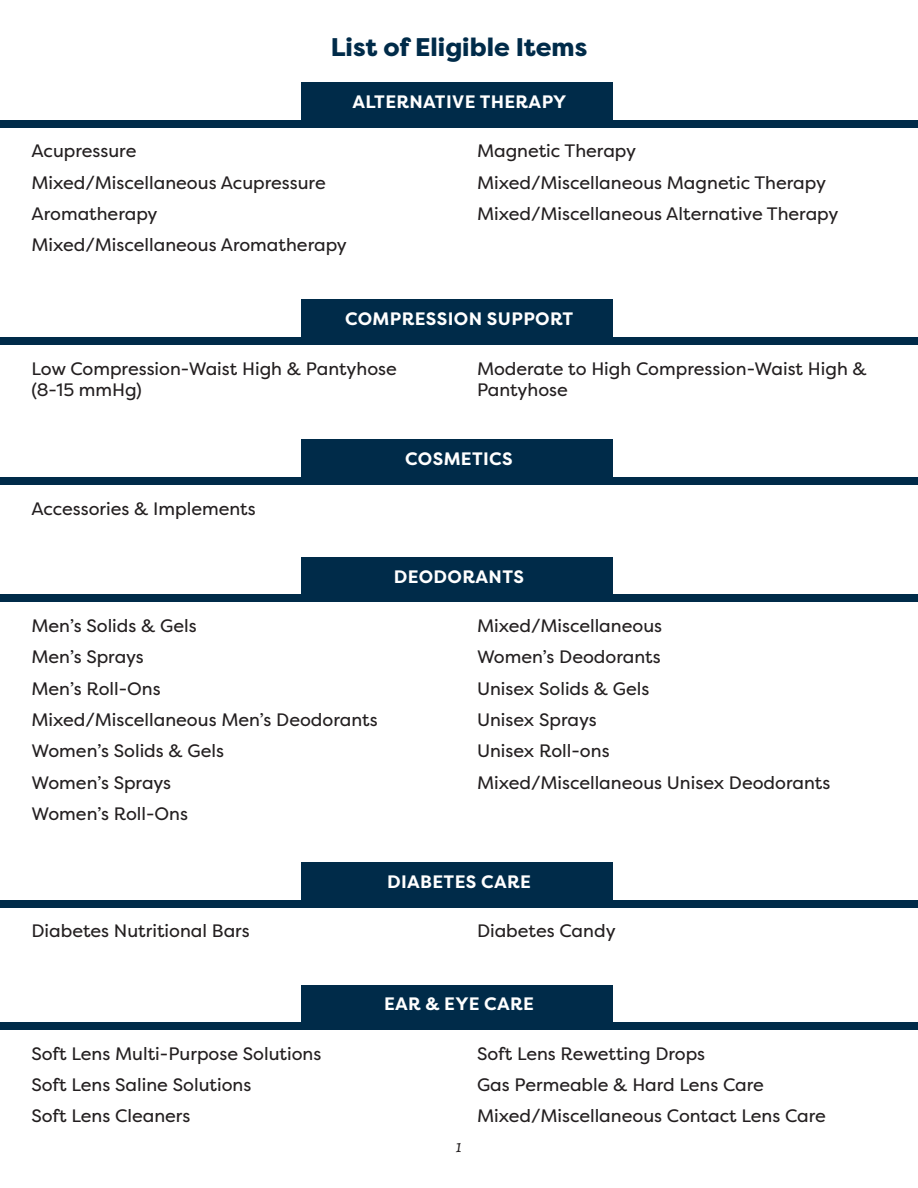
<style>
.page{position:relative;width:918px;height:1188px;background:#fff}
.page>*{position:absolute;margin:0;border:0;box-sizing:border-box;transform-origin:0 0}
.t1{font:800 25.5px "Filson Pro";color:#002b49}
.t2{font:18px/21.6px "Filson Pro";color:#231f20}
.t3{font:700 18px "Filson Pro";letter-spacing:.02em;color:#fff}
.t4{font:italic 18px "Alegreya";color:#231f20}
</style>
<div class="page">
<div style="left:301px;top:82px;width:311px;height:40px;background:#002b49"></div>
<div style="left:301px;top:300px;width:311px;height:39px;background:#002b49"></div>
<div style="left:301px;top:440px;width:311px;height:39px;background:#002b49"></div>
<div style="left:301px;top:557px;width:311px;height:40px;background:#002b49"></div>
<div style="left:301px;top:862px;width:311px;height:40px;background:#002b49"></div>
<div style="left:301px;top:985px;width:311px;height:39px;background:#002b49"></div>
<div style="left:0;top:120px;width:918px;height:8px;background:#002b49"></div>
<div style="left:0;top:337px;width:918px;height:8px;background:#002b49"></div>
<div style="left:0;top:477px;width:918px;height:8px;background:#002b49"></div>
<div style="left:0;top:594px;width:918px;height:8px;background:#002b49"></div>
<div style="left:0;top:900px;width:918px;height:8px;background:#002b49"></div>
<div style="left:0;top:1022px;width:918px;height:8px;background:#002b49"></div>
<p class="t1" style="left:331px;top:31px;width:258px">List of Eligible Items</p>
<p class="t3" style="left:352px;top:90px;width:216px">ALTERNATIVE THERAPY</p>
<p class="t2" style="left:32px;top:140px;width:106px">Acupressure</p>
<p class="t2" style="left:32px;top:171px;width:296px">Mixed/Miscellaneous Acupressure</p>
<p class="t2" style="left:32px;top:203px;width:128px">Aromatherapy</p>
<p class="t2" style="left:32px;top:234px;width:317px">Mixed/Miscellaneous Aromatherapy</p>
<p class="t2" style="left:477px;top:140px;width:161px">Magnetic Therapy</p>
<p class="t2" style="left:477px;top:171px;width:351px">Mixed/Miscellaneous Magnetic Therapy</p>
<p class="t2" style="left:477px;top:203px;width:363px">Mixed/Miscellaneous Alternative Therapy</p>
<p class="t3" style="left:345px;top:307px;width:230px">COMPRESSION SUPPORT</p>
<p class="t2" style="left:32px;top:357px;width:367px">Low Compression-Waist High &amp; Pantyhose (8-15 mmHg)</p>
<p class="t2" style="left:477px;top:357px;width:391px">Moderate to High Compression-Waist High &amp;<br>Pantyhose</p>
<p class="t2" style="left:32px;top:497px;width:226px">Accessories &amp; Implements</p>
<p class="t3" style="left:405px;top:447px;width:109px">COSMETICS</p>
<p class="t2" style="left:32px;top:615px;width:167px">Men’s Solids &amp; Gels</p>
<p class="t2" style="left:32px;top:646px;width:114px">Men’s Sprays</p>
<p class="t2" style="left:32px;top:677px;width:131px">Men’s Roll-Ons</p>
<p class="t2" style="left:32px;top:709px;width:348px">Mixed/Miscellaneous Men’s Deodorants</p>
<p class="t2" style="left:32px;top:740px;width:194px">Women’s Solids &amp; Gels</p>
<p class="t2" style="left:32px;top:771px;width:141px">Women’s Sprays</p>
<p class="t2" style="left:32px;top:803px;width:158px">Women’s Roll-Ons</p>
<p class="t3" style="left:394px;top:565px;width:132px">DEODORANTS</p>
<p class="t2" style="left:477px;top:615px;width:187px">Mixed/Miscellaneous</p>
<p class="t2" style="left:477px;top:646px;width:185px">Women’s Deodorants</p>
<p class="t2" style="left:477px;top:677px;width:174px">Unisex Solids &amp; Gels</p>
<p class="t2" style="left:477px;top:709px;width:121px">Unisex Sprays</p>
<p class="t2" style="left:477px;top:740px;width:134px">Unisex Roll-ons</p>
<p class="t2" style="left:477px;top:771px;width:355px">Mixed/Miscellaneous Unisex Deodorants</p>
<p class="t2" style="left:32px;top:920px;width:220px">Diabetes Nutritional Bars</p>
<p class="t3" style="left:387px;top:870px;width:145px">DIABETES CARE</p>
<p class="t2" style="left:477px;top:920px;width:140px">Diabetes Candy</p>
<p class="t2" style="left:32px;top:1042px;width:291px">Soft Lens Multi-Purpose Solutions</p>
<p class="t2" style="left:32px;top:1074px;width:221px">Soft Lens Saline Solutions</p>
<p class="t2" style="left:32px;top:1105px;width:160px">Soft Lens Cleaners</p>
<p class="t3" style="left:384px;top:993px;width:151px">EAR &amp; EYE CARE</p>
<p class="t4" style="left:456px;top:1134px;width:8px">1</p>
<p class="t2" style="left:477px;top:1042px;width:230px">Soft Lens Rewetting Drops</p>
<p class="t2" style="left:477px;top:1074px;width:288px">Gas Permeable &amp; Hard Lens Care</p>
<p class="t2" style="left:477px;top:1105px;width:350px">Mixed/Miscellaneous Contact Lens Care</p>
</div>
